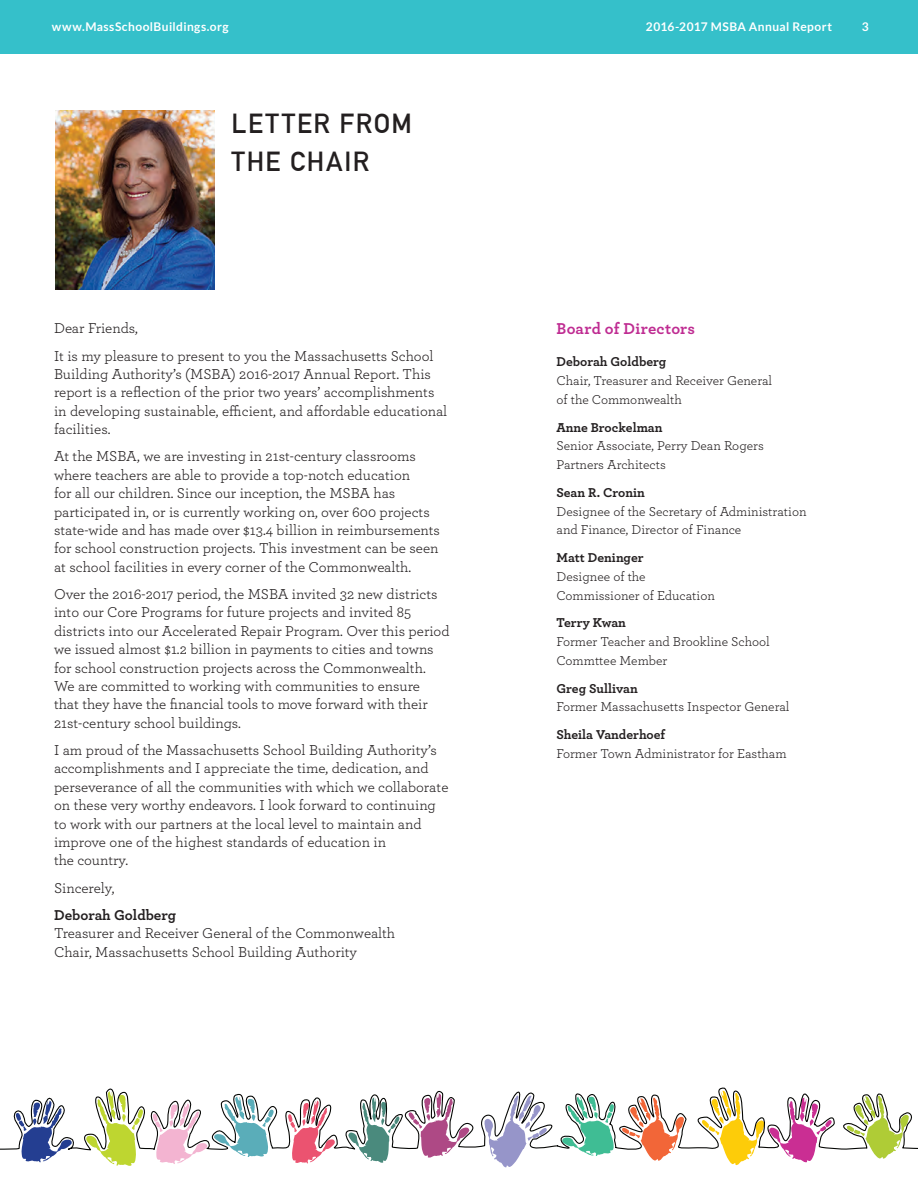
<style>
.page{position:relative;width:918px;height:1188px;background:#fff}
.page>*{position:absolute;margin:0;border:0;box-sizing:border-box;transform-origin:0 0}
.t1{font:700 27px/37.5px "DIN Alternate";letter-spacing:.065em;color:#231f20}
.t2{font:700 16.5px "Archer";letter-spacing:.01em;color:#bf2c92}
.t3{font:15px/18.5px "Archer";color:#231f20}
.t4{font:700 15px "Archer";color:#231f20}
.t5{font:13.5px/18.8px "Archer";color:#231f20}
.t6{font:700 13.5px "Archer";color:#231f20}
.t7{font:700 12px "Lato";letter-spacing:.035em;color:#fff}
</style>
<div class="page">
<div style="left:0;top:0;width:918px;height:54px;background:#35c0ca"></div>
<img style="left:56px;top:110px;width:158px;height:180px">
<svg style="left:0;top:1087px;width:918px;height:81px"></svg>
<p class="t7" style="left:52px;top:20px;width:178px">www.MassSchoolBuildings.org</p>
<p class="t7" style="left:646px;top:20px;width:188px">2016-2017 MSBA Annual Report</p>
<p class="t7" style="left:862px;top:20px;width:8px">3</p>
<h1 class="t1" style="left:232px;top:103px;width:182px">LETTER FROM<br>THE CHAIR</h1>
<p class="t3" style="left:54px;top:314px;width:381px;line-height:27.3px">Dear Friends,<br>It is my pleasure to present to you the Massachusetts School</p>
<p class="t3" style="left:54px;top:364px;width:395px">Building Authority’s (MSBA) 2016-2017 Annual Report. This report is a reflection of the prior two years’ accomplishments in developing sustainable, efficient, and affordable educational facilities.</p>
<p class="t3" style="left:54px;top:447px;width:388px">At the MSBA, we are investing in 21st-century classrooms where teachers are able to provide a top-notch education<br>for all our children. Since our inception, the MSBA has participated in, or is currently working on, over 600 projects state-wide and has made over $13.4 billion in reimbursements for school construction projects. This investment can be seen at school facilities in every corner of the Commonwealth.</p>
<p class="t3" style="left:54px;top:584px;width:397px">Over the 2016-2017 period, the MSBA invited 32 new districts into our Core Programs for future projects and invited 85 districts into our Accelerated Repair Program. Over this period we issued almost $1.2 billion in payments to cities and towns for school construction projects across the Commonwealth.<br>We are committed to working with communities to ensure<br>that they have the financial tools to move forward with their 21st-century school buildings.</p>
<p class="t3" style="left:54px;top:740px;width:396px">I am proud of the Massachusetts School Building Authority’s accomplishments and I appreciate the time, dedication, and perseverance of all the communities with which we collaborate on these very worthy endeavors. I look forward to continuing to work with our partners at the local level to maintain and improve one of the highest standards of education in<br>the country.</p>
<p class="t3" style="left:54px;top:878px;width:62px">Sincerely,</p>
<p class="t4" style="left:54px;top:903px;width:124px">Deborah Goldberg</p>
<p class="t3" style="left:54px;top:924px;width:343px">Treasurer and Receiver General of the Commonwealth<br>Chair, Massachusetts School Building Authority</p>
<p class="t2" style="left:556px;top:316px;width:140px">Board of Directors</p>
<p class="t6" style="left:556px;top:351px;width:111px">Deborah Goldberg</p>
<p class="t5" style="left:556px;top:371px;width:217px">Chair, Treasurer and Receiver General of the Commonwealth</p>
<p class="t6" style="left:556px;top:416px;width:107px">Anne Brockelman</p>
<p class="t5" style="left:556px;top:436px;width:209px">Senior Associate, Perry Dean Rogers<br>Partners Architects</p>
<p class="t6" style="left:556px;top:482px;width:90px">Sean R. Cronin</p>
<p class="t5" style="left:556px;top:501px;width:252px">Designee of the Secretary of Administration and Finance, Director of Finance</p>
<p class="t6" style="left:556px;top:547px;width:89px">Matt Deninger</p>
<p class="t5" style="left:556px;top:566px;width:160px">Designee of the<br>Commissioner of Education</p>
<p class="t6" style="left:556px;top:612px;width:71px">Terry Kwan</p>
<p class="t5" style="left:556px;top:632px;width:215px">Former Teacher and Brookline School<br>Commttee Member</p>
<p class="t6" style="left:556px;top:677px;width:83px">Greg Sullivan</p>
<p class="t5" style="left:556px;top:697px;width:235px">Former Massachusetts Inspector General</p>
<p class="t6" style="left:556px;top:724px;width:110px">Sheila Vanderhoef</p>
<p class="t5" style="left:556px;top:743px;width:232px">Former Town Administrator for Eastham</p>
</div>
